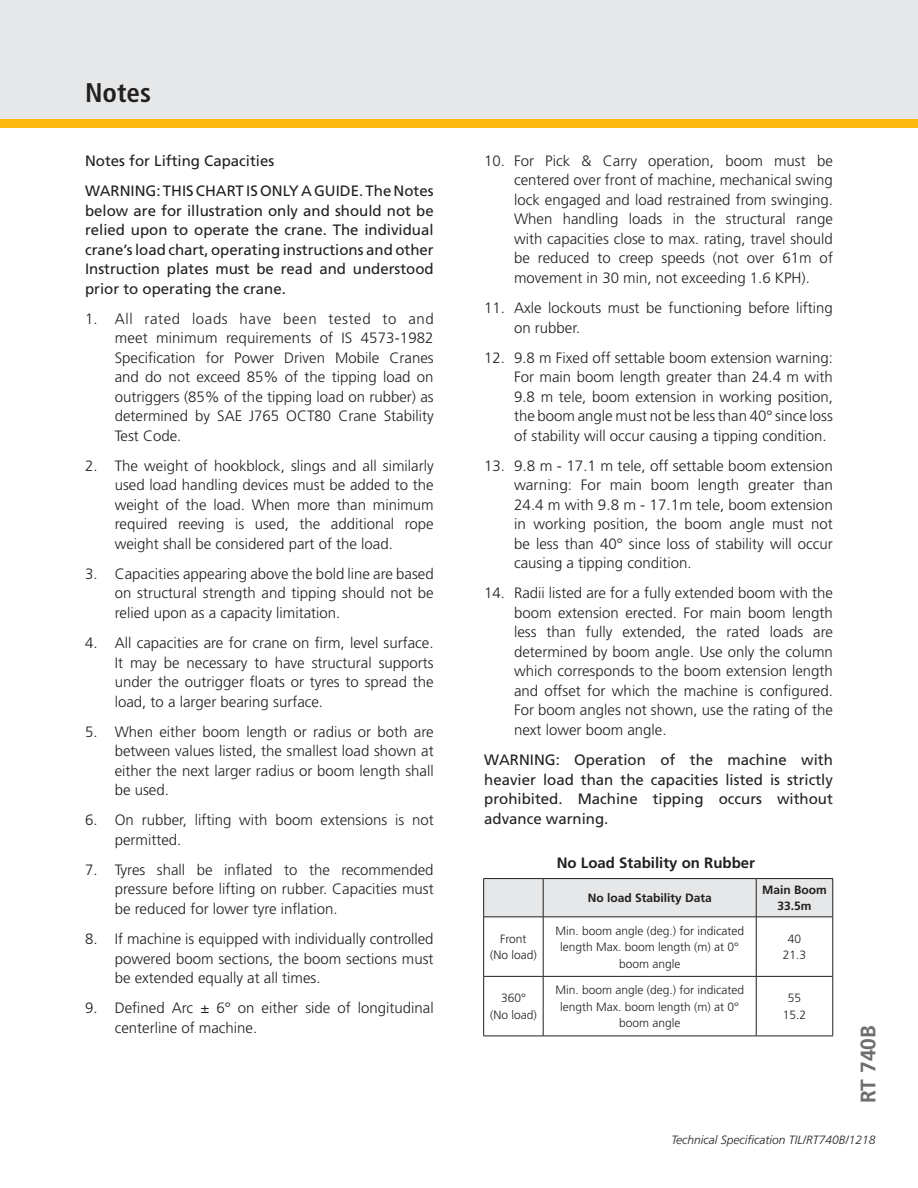
<style>
.page{position:relative;width:918px;height:1188px;background:#fff}
.page>*{position:absolute;margin:0;border:0;box-sizing:border-box;transform-origin:0 0}
.t1{font:700 condensed 27px "Frutiger";color:#231f20}
.t2{font:700 21px "Frutiger";color:#6d6f71}
.t3{font:300 15px/19.5px "Frutiger";color:#231f20;text-align:justify}
.t4{font:15px/19.5px "Frutiger";color:#231f20;text-align:justify}
.t5{font:700 15px "Frutiger";color:#231f20}
.t6{font:300 12px/16.5px "Frutiger";color:#231f20;text-align:center}
.t7{font:italic 300 12px "Frutiger";color:#231f20}
.t8{font:700 12px/16.5px "Frutiger";color:#231f20;text-align:center}
</style>
<div class="page">
<div style="left:0;top:0;width:918px;height:128px;background:#e6e7e8"></div>
<div style="left:0;top:119px;width:918px;height:9px;background:#fdba12"></div>
<div style="left:484px;top:879px;width:349px;height:38px;background:#e6e7e8"></div>
<hr style="left:543px;top:879px;width:1px;height:38px;background:#231f20">
<hr style="left:756px;top:879px;width:1px;height:38px;background:#231f20">
<hr style="left:483px;top:917px;width:1px;height:59px;background:#231f20">
<hr style="left:833px;top:917px;width:1px;height:59px;background:#231f20">
<hr style="left:483px;top:976px;width:60px;height:1px;background:#231f20">
<hr style="left:483px;top:977px;width:1px;height:59px;background:#231f20">
<hr style="left:543px;top:976px;width:213px;height:1px;background:#231f20">
<hr style="left:756px;top:976px;width:77px;height:1px;background:#231f20">
<hr style="left:833px;top:977px;width:1px;height:59px;background:#231f20">
<hr style="left:483px;top:1036px;width:60px;height:1px;background:#231f20">
<hr style="left:543px;top:1036px;width:213px;height:1px;background:#231f20">
<hr style="left:756px;top:1036px;width:77px;height:1px;background:#231f20">
<hr style="left:483px;top:878px;width:60px;height:1px;background:#231f20">
<hr style="left:483px;top:879px;width:1px;height:38px;background:#231f20">
<hr style="left:543px;top:878px;width:213px;height:1px;background:#231f20">
<hr style="left:756px;top:878px;width:77px;height:1px;background:#231f20">
<hr style="left:833px;top:879px;width:1px;height:38px;background:#231f20">
<hr style="left:483px;top:917px;width:60px;height:1px;background:#231f20">
<hr style="left:543px;top:917px;width:213px;height:1px;background:#231f20">
<hr style="left:756px;top:917px;width:77px;height:1px;background:#231f20">
<hr style="left:543px;top:917px;width:1px;height:59px;background:#231f20">
<hr style="left:543px;top:977px;width:1px;height:59px;background:#231f20">
<hr style="left:756px;top:917px;width:1px;height:59px;background:#231f20">
<hr style="left:756px;top:977px;width:1px;height:59px;background:#231f20">
<h1 class="t1" style="left:85px;top:77px;width:67px">Notes</h1>
<p class="t4" style="left:85px;top:146px;width:350px;line-height:30.2px">Notes for Lifting Capacities<br>WARNING: THIS CHART IS ONLY A GUIDE. The Notes</p>
<p class="t4" style="left:85px;top:201px;width:350px">below are for illustration only and should not be relied upon to operate the crane. The individual crane’s load chart, operating instructions and other Instruction plates must be read and understood prior to operating the crane.</p>
<p class="t3" style="left:115px;top:309px;width:320px;text-indent:-30px">1. All rated loads have been tested to and meet minimum requirements of IS 4573-1982<br>Specification for Power Driven Mobile Cranes and do not exceed 85% of the tipping load on outriggers (85% of the tipping load on rubber) as determined by SAE J765 OCT80 Crane Stability Test Code.</p>
<p class="t3" style="left:115px;top:456px;width:320px;text-indent:-30px">2. The weight of hookblock, slings and all similarly used load handling devices must be added to the weight of the load. When more than minimum required reeving is used, the additional rope weight shall be considered part of the load.</p>
<p class="t3" style="left:115px;top:564px;width:320px;text-indent:-30px">3. Capacities appearing above the bold line are based on structural strength and tipping should not be relied upon as a capacity limitation.</p>
<p class="t3" style="left:115px;top:633px;width:320px;text-indent:-30px">4. All capacities are for crane on firm, level surface.<br>It may be necessary to have structural supports under the outrigger floats or tyres to spread the load, to a larger bearing surface.</p>
<p class="t3" style="left:115px;top:722px;width:320px;text-indent:-30px">5. When either boom length or radius or both are between values listed, the smallest load shown at either the next larger radius or boom length shall be used.</p>
<p class="t3" style="left:115px;top:811px;width:320px;text-indent:-30px">6. On rubber, lifting with boom extensions is not permitted.</p>
<p class="t3" style="left:115px;top:860px;width:320px;text-indent:-30px">7. Tyres shall be inflated to the recommended pressure before lifting on rubber. Capacities must be reduced for lower tyre inflation.</p>
<p class="t3" style="left:115px;top:929px;width:320px;text-indent:-30px">8. If machine is equipped with individually controlled powered boom sections, the boom sections must be extended equally at all times.</p>
<p class="t3" style="left:115px;top:999px;width:320px;text-indent:-30px">9. Defined Arc ± 6° on either side of longitudinal centerline of machine.</p>
<p class="t3" style="left:514px;top:151px;width:320px;text-indent:-30px">10. For Pick &amp; Carry operation, boom must be centered over front of machine, mechanical swing lock engaged and load restrained from swinging.<br>When handling loads in the structural range with capacities close to max. rating, travel should be reduced to creep speeds (not over 61m of movement in 30 min, not exceeding 1.6 KPH).</p>
<p class="t3" style="left:514px;top:298px;width:320px;text-indent:-30px">11. Axle lockouts must be functioning before lifting on rubber.</p>
<p class="t3" style="left:514px;top:348px;width:320px;text-indent:-30px">12. 9.8 m Fixed off settable boom extension warning:<br>For main boom length greater than 24.4 m with 9.8 m tele, boom extension in working position, the boom angle must not be less than 40° since loss of stability will occur causing a tipping condition.</p>
<p class="t3" style="left:514px;top:456px;width:320px;text-indent:-30px">13. 9.8 m - 17.1 m tele, off settable boom extension warning: For main boom length greater than 24.4 m with 9.8 m - 17.1m tele, boom extension in working position, the boom angle must not be less than 40° since loss of stability will occur causing a tipping condition.</p>
<p class="t3" style="left:514px;top:584px;width:320px;text-indent:-30px">14. Radii listed are for a fully extended boom with the boom extension erected. For main boom length less than fully extended, the rated loads are determined by boom angle. Use only the column which corresponds to the boom extension length and offset for which the machine is configured.<br>For boom angles not shown, use the rating of the next lower boom angle.</p>
<p class="t4" style="left:484px;top:750px;width:350px">WARNING: Operation of the machine with heavier load than the capacities listed is strictly prohibited. Machine tipping occurs without advance warning.</p>
<p class="t5" style="left:557px;top:854px;width:200px">No Load Stability on Rubber</p>
<p class="t8" style="left:588px;top:890px;width:126px">No load Stability Data</p>
<p class="t8" style="left:762px;top:882px;width:66px">Main Boom<br>33.5m</p>
<p class="t6" style="left:490px;top:931px;width:48px">Front (No load)</p>
<p class="t6" style="left:555px;top:922px;width:190px">Min. boom angle (deg.) for indicated length Max. boom length (m) at 0° boom angle</p>
<p class="t6" style="left:783px;top:931px;width:25px">40<br>21.3</p>
<p class="t6" style="left:490px;top:990px;width:48px">360°<br>(No load)</p>
<p class="t6" style="left:555px;top:982px;width:190px">Min. boom angle (deg.) for indicated length Max. boom length (m) at 0° boom angle</p>
<p class="t6" style="left:783px;top:990px;width:25px">55<br>15.2</p>
<h2 class="t2" style="left:856px;top:1103px;width:79px;rotate:-90deg">RT 740B</h2>
<p class="t7" style="left:671px;top:1133px;width:206px">Technical Specification TIL/RT740B/1218</p>
</div>
